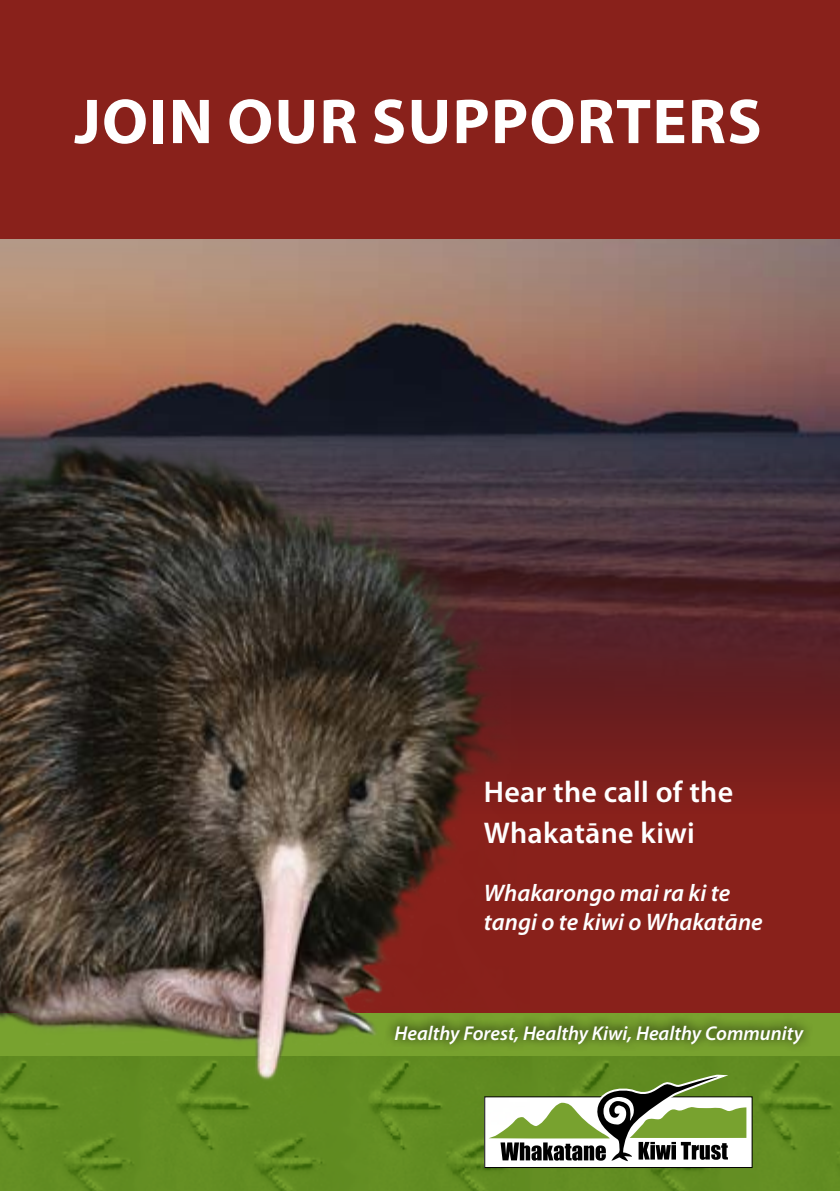
<style>
.page{position:relative;width:840px;height:1191px;background:#fff}
.page>*{position:absolute;margin:0;border:0;box-sizing:border-box;transform-origin:0 0}
.t1{font:700 64px "Myriad Pro";letter-spacing:.02em;color:#fff}
.t2{font:600 30px/40.8px "Myriad Pro";letter-spacing:.01em;color:#fff}
.t3{font:italic 600 24px/28.8px "Myriad Pro";color:#fff}
.t4{font:italic 600 20px "Myriad Pro";color:#fff}
</style>
<div class="page">
<img style="left:0;top:238px;width:839px;height:775px">
<img style="left:0;top:1055px;width:839px;height:136px">
<div style="left:0;top:1013px;width:839px;height:42px;background:#78a22f"></div>
<svg style="left:529px;top:435px;width:310px;height:577px;background:#692526"></svg>
<div style="left:383px;top:1012px;width:430px;height:40px;background:#000;opacity:.75"></div>
<svg style="left:487px;top:1074px;width:259px;height:94px"></svg>
<div style="left:0;top:0;width:839px;height:238px;background:#89211b"></div>
<img style="left:0;top:421px;width:529px;height:703px">
<h1 class="t1" style="left:74px;top:80px;width:688px">JOIN OUR SUPPORTERS</h1>
<h2 class="t2" style="left:483px;top:771px;width:251px">Hear the call of the<br>Whakatāne kiwi</h2>
<p class="t3" style="left:483px;top:877px;width:280px">Whakarongo mai ra ki te tangi o te kiwi o Whakatāne</p>
<p class="t4" style="left:394px;top:1020px;width:410px">Healthy Forest, Healthy Kiwi, Healthy Community</p>
</div>
